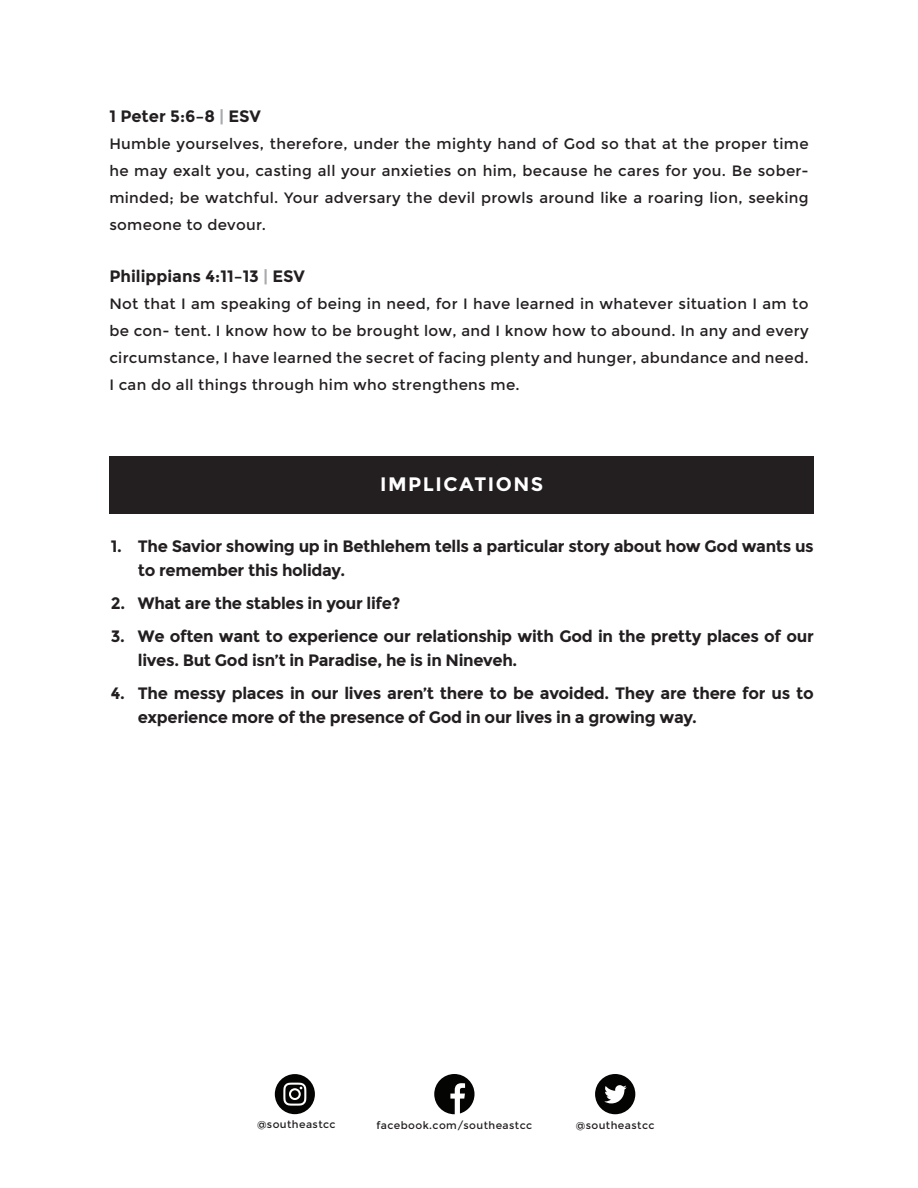
<style>
.page{position:relative;width:918px;height:1188px;background:#fff}
.page>*{position:absolute;margin:0;border:0;box-sizing:border-box;transform-origin:0 0}
.t1{font:700 19.5px "Montserrat";letter-spacing:.08em;color:#fff}
.t2{font:700 16.5px/24px "Montserrat";letter-spacing:-.02em;color:#231f20}
.t3{font:700 16.5px "Montserrat";color:#231f20}
.t4{font:15px/27px "Montserrat";letter-spacing:.02em;color:#231f20;text-align:justify}
.t5{font:10.5px "Montserrat";letter-spacing:.04em;color:#231f20}
.s1{color:#a8a9ad}
</style>
<div class="page">
<div style="left:109px;top:456px;width:705px;height:58px;background:#231f20"></div>
<svg style="left:275px;top:1074px;width:40px;height:40px"></svg>
<svg style="left:434px;top:1074px;width:41px;height:40px"></svg>
<svg style="left:595px;top:1074px;width:40px;height:40px"></svg>
<p class="t3" style="left:109px;top:106px;width:153px">1 Peter 5:6–8 <span class="s1">|</span> ESV</p>
<p class="t4" style="left:109px;top:130px;width:701px">Humble yourselves, therefore, under the mighty hand of God so that at the proper time he may exalt you, casting all your anxieties on him, because he cares for you. Be sober&shy;minded; be watchful. Your adversary the devil prowls around like a roaring lion, seeking someone to devour.</p>
<p class="t3" style="left:109px;top:267px;width:197px">Philippians 4:11–13 <span class="s1">|</span> ESV</p>
<p class="t4" style="left:109px;top:291px;width:701px">Not that I am speaking of being in need, for I have learned in whatever situation I am to be con- tent. I know how to be brought low, and I know how to abound. In any and every circumstance, I have learned the secret of facing plenty and hunger, abundance and need.<br>I can do all things through him who strengthens me.</p>
<h1 class="t1" style="left:380px;top:473px;width:165px">IMPLICATIONS</h1>
<p class="t2" style="left:138px;top:534px;width:677px;text-indent:-27px">1. The Savior showing up in Bethlehem tells a particular story about how God wants us to remember this holiday.</p>
<p class="t2" style="left:111px;top:591px;width:291px">2. What are the stables in your life?</p>
<p class="t2" style="left:138px;top:624px;width:677px;text-indent:-27px">3. We often want to experience our relationship with God in the pretty places of our lives. But God isn’t in Paradise, he is in Nineveh.</p>
<p class="t2" style="left:138px;top:682px;width:677px;text-indent:-27px">4. The messy places in our lives aren’t there to be avoided. They are there for us to experience more of the presence of God in our lives in a growing way.</p>
<p class="t5" style="left:257px;top:1118px;width:80px">@southeastcc</p>
<p class="t5" style="left:376px;top:1119px;width:157px">facebook.com/southeastcc</p>
<p class="t5" style="left:576px;top:1119px;width:80px">@southeastcc</p>
</div>
